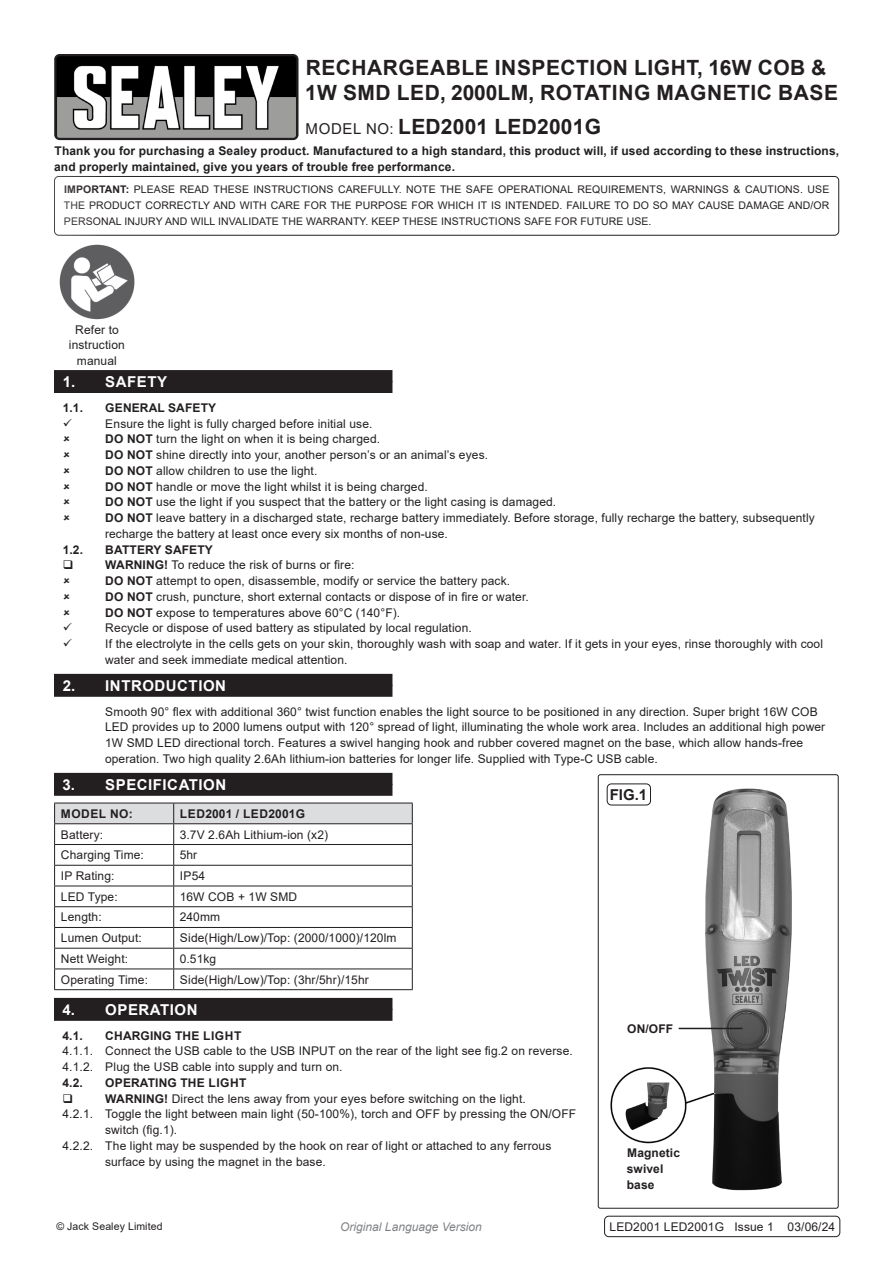
<style>
.page{position:relative;width:893px;height:1263px;background:#fff}
.page>*{position:absolute;margin:0;border:0;box-sizing:border-box;transform-origin:0 0}
.t1{font:700 21px/25.2px "Arial";letter-spacing:.025em;color:#231f20}
.t2{font:700 15px "Arial";letter-spacing:.035em;color:#fff}
.t3{font:700 15px "Arial";color:#231f20}
.Body__Tabbed{font:12px/15.8px "Arial";letter-spacing:.01em;color:#231f20}
.Body{font:700 12px/15.8px "Arial";letter-spacing:.01em;color:#231f20}
.Body-2{font:12px/15.8px "Arial";letter-spacing:.01em;color:#231f20;text-align:center}
.t4{font:italic 12px "Arial";color:#808285}
.Body-3{font:700 12px "Arial";letter-spacing:.03em;color:#231f20}
.Body-4{font:10.5px/15.8px "Arial";letter-spacing:.01em;color:#231f20;text-align:justify}
.s1{font-weight:400;font-size:15px}
.s2{font-weight:700}
</style>
<div class="page">
<div style="left:54px;top:381px;width:338px;height:12px;background:#231f20"></div>
<div style="left:54px;top:370px;width:338px;height:12px;background:#231f20"></div>
<div style="left:54px;top:685px;width:338px;height:12px;background:#231f20"></div>
<div style="left:54px;top:674px;width:338px;height:12px;background:#231f20"></div>
<div style="left:54px;top:784px;width:338px;height:12px;background:#231f20"></div>
<div style="left:54px;top:773px;width:338px;height:12px;background:#231f20"></div>
<div style="left:54px;top:1009px;width:338px;height:12px;background:#231f20"></div>
<div style="left:54px;top:998px;width:338px;height:12px;background:#231f20"></div>
<img style="left:57px;top:57px;width:238px;height:80px">
<div style="left:54px;top:54px;width:244px;height:86px;border:2px solid #231f20;border-radius:4px"></div>
<div style="left:604px;top:1216px;width:236px;height:21px;border:1px solid #231f20;border-radius:4px"></div>
<svg style="left:54px;top:803px;width:359px;height:186px"></svg>
<hr style="left:54px;top:989px;width:120px;height:1px;background:#231f20">
<hr style="left:174px;top:989px;width:239px;height:1px;background:#231f20">
<div style="left:54px;top:176px;width:785px;height:60px;border:1px solid #231f20;border-radius:4px"></div>
<img style="left:59px;top:244px;width:76px;height:76px">
<img style="left:598px;top:787px;width:194px;height:421px">
<div style="left:598px;top:774px;width:241px;height:434px;border:1px solid #231f20;border-radius:2px"></div>
<hr style="left:679px;top:1028px;width:63px;height:1px;background:#231f20">
<div style="left:607px;top:784px;width:43px;height:21px;background:#fff;border-radius:4px"></div>
<div style="left:607px;top:783px;width:44px;height:22px;border:1px solid #231f20;border-radius:4px"></div>
<p class="t1" style="left:305px;top:55px;width:534px">RECHARGEABLE INSPECTION LIGHT, 16W COB &amp;<br>1W SMD LED, 2000LM, ROTATING MAGNETIC BASE</p>
<p class="t1" style="left:306px;top:114px;width:297px"><span class="s1">MODEL NO:</span> LED2001 LED2001G</p>
<p class="Body" style="left:54px;top:143px;width:786px">Thank you for purchasing a Sealey product. Manufactured to a high standard, this product will, if used according to these instructions, and properly maintained, give you years of trouble free performance.</p>
<p class="Body-4" style="left:64px;top:182px;width:767px"><span class="s2">IMPORTANT:</span> PLEASE READ THESE INSTRUCTIONS CAREFULLY. NOTE THE SAFE OPERATIONAL REQUIREMENTS, WARNINGS &amp; CAUTIONS. USE THE PRODUCT CORRECTLY AND WITH CARE FOR THE PURPOSE FOR WHICH IT IS INTENDED. FAILURE TO DO SO MAY CAUSE DAMAGE AND/OR PERSONAL INJURY AND WILL INVALIDATE THE WARRANTY. KEEP THESE INSTRUCTIONS SAFE FOR FUTURE USE.</p>
<p class="Body-2" style="left:69px;top:321px;width:57px">Refer to instruction manual</p>
<p class="t2" style="left:63px;top:371px;width:106px">1. SAFETY</p>
<p class="Body" style="left:63px;top:400px;width:22px">1.1.</p>
<p class="Body" style="left:105px;top:400px;width:112px">GENERAL SAFETY</p>
<p class="Body__Tabbed" style="left:105px;top:415px;width:269px">Ensure the light is fully charged before initial use.</p>
<p class="Body__Tabbed" style="left:105px;top:431px;width:276px"><span class="s2">DO NOT</span> turn the light on when it is being charged.</p>
<p class="Body__Tabbed" style="left:105px;top:447px;width:384px"><span class="s2">DO NOT</span> shine directly into your, another person’s or an animal’s eyes.</p>
<p class="Body__Tabbed" style="left:105px;top:463px;width:214px"><span class="s2">DO NOT</span> allow children to use the light.</p>
<p class="Body__Tabbed" style="left:105px;top:478px;width:324px"><span class="s2">DO NOT</span> handle or move the light whilst it is being charged.</p>
<p class="Body__Tabbed" style="left:105px;top:494px;width:453px"><span class="s2">DO NOT</span> use the light if you suspect that the battery or the light casing is damaged.</p>
<p class="Body__Tabbed" style="left:105px;top:510px;width:711px"><span class="s2">DO NOT</span> leave battery in a discharged state, recharge battery immediately. Before storage, fully recharge the battery, subsequently recharge the battery at least once every six months of non-use.</p>
<p class="Body" style="left:63px;top:541px;width:22px">1.2.</p>
<p class="Body" style="left:105px;top:541px;width:109px">BATTERY SAFETY</p>
<p class="Body__Tabbed" style="left:105px;top:557px;width:251px"><span class="s2">WARNING!</span> To reduce the risk of burns or fire:</p>
<p class="Body__Tabbed" style="left:105px;top:573px;width:406px"><span class="s2">DO NOT</span> attempt to open, disassemble, modify or service the battery pack.</p>
<p class="Body__Tabbed" style="left:105px;top:589px;width:425px"><span class="s2">DO NOT</span> crush, puncture, short external contacts or dispose of in fire or water.</p>
<p class="Body__Tabbed" style="left:105px;top:604px;width:297px"><span class="s2">DO NOT</span> expose to temperatures above 60°C (140°F).</p>
<p class="Body__Tabbed" style="left:105px;top:620px;width:368px">Recycle or dispose of used battery as stipulated by local regulation.</p>
<p class="Body__Tabbed" style="left:105px;top:636px;width:719px">If the electrolyte in the cells gets on your skin, thoroughly wash with soap and water. If it gets in your eyes, rinse thoroughly with cool water and seek immediate medical attention.</p>
<p class="t2" style="left:63px;top:675px;width:165px">2. INTRODUCTION</p>
<p class="Body__Tabbed" style="left:105px;top:703px;width:722px">Smooth 90° flex with additional 360° twist function enables the light source to be positioned in any direction. Super bright 16W COB LED provides up to 2000 lumens output with 120° spread of light, illuminating the whole work area. Includes an additional high power 1W SMD LED directional torch. Features a swivel hanging hook and rubber covered magnet on the base, which allow hands-free operation. Two high quality 2.6Ah lithium-ion batteries for longer life. Supplied with Type-C USB cable.</p>
<p class="t2" style="left:63px;top:774px;width:165px">3. SPECIFICATION</p>
<p class="t3" style="left:610px;top:784px;width:39px">FIG.1</p>
<p class="Body" style="left:61px;top:806px;width:74px">MODEL NO:</p>
<p class="Body-3" style="left:180px;top:805px;width:127px">LED2001 / LED2001G</p>
<p class="Body-2" style="left:61px;top:826px;width:44px">Battery:</p>
<p class="Body-2" style="left:180px;top:826px;width:150px">3.7V 2.6Ah Lithium-ion (x2)</p>
<p class="Body-2" style="left:61px;top:847px;width:85px">Charging Time:</p>
<p class="Body-2" style="left:180px;top:847px;width:19px">5hr</p>
<p class="Body-2" style="left:61px;top:868px;width:55px">IP Rating:</p>
<p class="Body-2" style="left:180px;top:868px;width:27px">IP54</p>
<p class="Body-2" style="left:61px;top:888px;width:58px">LED Type:</p>
<p class="Body-2" style="left:180px;top:888px;width:119px">16W COB + 1W SMD</p>
<p class="Body-2" style="left:61px;top:909px;width:42px">Length:</p>
<p class="Body-2" style="left:180px;top:909px;width:42px">240mm</p>
<p class="Body-2" style="left:61px;top:930px;width:83px">Lumen Output:</p>
<p class="Body-2" style="left:180px;top:930px;width:218px">Side(High/Low)/Top: (2000/1000)/120lm</p>
<p class="Body-2" style="left:61px;top:951px;width:69px">Nett Weight:</p>
<p class="Body-2" style="left:180px;top:951px;width:38px">0.51kg</p>
<p class="Body-2" style="left:61px;top:971px;width:89px">Operating Time:</p>
<p class="Body-2" style="left:180px;top:971px;width:190px">Side(High/Low)/Top: (3hr/5hr)/15hr</p>
<p class="t2" style="left:63px;top:999px;width:137px">4. OPERATION</p>
<p class="Body" style="left:63px;top:1027px;width:22px">4.1.</p>
<p class="Body" style="left:105px;top:1027px;width:138px">CHARGING THE LIGHT</p>
<p class="Body__Tabbed" style="left:63px;top:1043px;width:512px">4.1.1. Connect the USB cable to the USB INPUT on the rear of the light see fig.2 on reverse.</p>
<p class="Body__Tabbed" style="left:63px;top:1059px;width:282px">4.1.2. Plug the USB cable into supply and turn on.</p>
<p class="Body" style="left:63px;top:1075px;width:22px">4.2.</p>
<p class="Body" style="left:105px;top:1075px;width:143px">OPERATING THE LIGHT</p>
<p class="Body__Tabbed" style="left:105px;top:1090px;width:422px"><span class="s2">WARNING!</span> Direct the lens away from your eyes before switching on the light.</p>
<p class="Body__Tabbed" style="left:105px;top:1106px;width:473px;text-indent:-43px">4.2.1. Toggle the light between main light (50-100%), torch and OFF by pressing the ON/OFF switch (fig.1).</p>
<p class="Body__Tabbed" style="left:105px;top:1138px;width:448px;text-indent:-43px">4.2.2. The light may be suspended by the hook on rear of light or attached to any ferrous surface by using the magnet in the base.</p>
<p class="Body" style="left:627px;top:1021px;width:48px">ON/OFF</p>
<p class="Body" style="left:627px;top:1145px;width:55px">Magnetic swivel base</p>
<p class="Body-4" style="left:56px;top:1218px;width:108px">© Jack Sealey Limited</p>
<p class="t4" style="left:340px;top:1219px;width:143px">Original Language Version</p>
<p class="Body-2" style="left:609px;top:1219px;width:227px">LED2001 LED2001G Issue 1 03/06/24</p>
</div>
